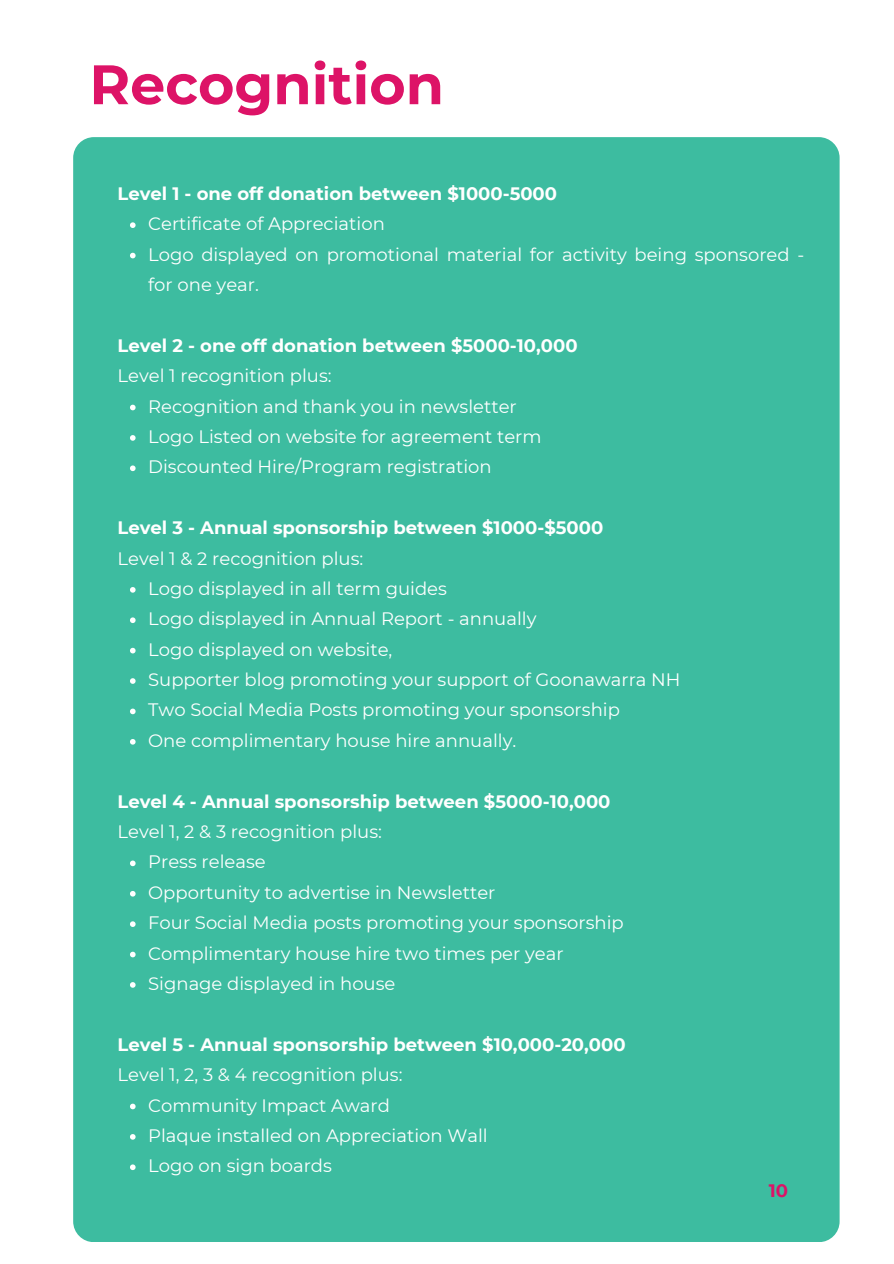
<style>
.page{position:relative;width:894px;height:1264px;background:#fff}
.page>*{position:absolute;margin:0;border:0;box-sizing:border-box;transform-origin:0 0}
.t1{font:700 55.5px "Montserrat";color:#dd1367}
.t2{font:18px/30.3px "Montserrat";color:#fff}
.t3{font:700 18px "Montserrat";color:#fff}
.t4{font:700 18px "Montserrat";color:#dd1367}
</style>
<div class="page">
<div style="left:73px;top:137px;width:766px;height:1104px;background:#3dbca0;border-radius:21px"></div>
<svg style="left:130px;top:222px;width:5px;height:6px"></svg>
<svg style="left:130px;top:253px;width:5px;height:5px"></svg>
<svg style="left:130px;top:405px;width:5px;height:5px"></svg>
<svg style="left:130px;top:435px;width:5px;height:6px"></svg>
<svg style="left:130px;top:465px;width:5px;height:6px"></svg>
<svg style="left:130px;top:587px;width:5px;height:5px"></svg>
<svg style="left:130px;top:617px;width:5px;height:6px"></svg>
<svg style="left:130px;top:648px;width:5px;height:5px"></svg>
<svg style="left:130px;top:678px;width:5px;height:6px"></svg>
<svg style="left:130px;top:708px;width:5px;height:6px"></svg>
<svg style="left:130px;top:739px;width:5px;height:5px"></svg>
<svg style="left:130px;top:860px;width:5px;height:6px"></svg>
<svg style="left:130px;top:891px;width:5px;height:5px"></svg>
<svg style="left:130px;top:921px;width:5px;height:6px"></svg>
<svg style="left:130px;top:951px;width:5px;height:6px"></svg>
<svg style="left:130px;top:982px;width:5px;height:5px"></svg>
<svg style="left:130px;top:1103px;width:5px;height:6px"></svg>
<svg style="left:130px;top:1134px;width:5px;height:5px"></svg>
<svg style="left:130px;top:1164px;width:5px;height:6px"></svg>
<p class="t1" style="left:89px;top:50px;width:356px">Recognition</p>
<h1 class="t3" style="left:117px;top:182px;width:441px">Level 1 - one off donation between $1000-5000</h1>
<h2 class="t2" style="left:148px;top:209px;width:238px">Certificate of Appreciation</h2>
<p class="t2" style="left:148px;top:239px;width:657px">Logo displayed on promotional material for activity being sponsored - for one year.</p>
<p class="t3" style="left:117px;top:334px;width:461px">Level 2 - one off donation between $5000-10,000</p>
<p class="t2" style="left:117px;top:360px;width:215px">Level 1 recognition plus:</p>
<p class="t2" style="left:148px;top:391px;width:370px">Recognition and thank you in newsletter</p>
<p class="t2" style="left:148px;top:421px;width:395px">Logo Listed on website for agreement term</p>
<p class="t2" style="left:148px;top:452px;width:345px">Discounted Hire/Program registration</p>
<p class="t3" style="left:117px;top:516px;width:487px">Level 3 - Annual sponsorship between $1000-$5000</p>
<p class="t2" style="left:117px;top:543px;width:247px">Level 1 &amp; 2 recognition plus:</p>
<p class="t2" style="left:148px;top:573px;width:300px">Logo displayed in all term guides</p>
<p class="t2" style="left:148px;top:603px;width:389px">Logo displayed in Annual Report - annually</p>
<p class="t2" style="left:148px;top:634px;width:246px">Logo displayed on website,</p>
<p class="t2" style="left:148px;top:664px;width:533px">Supporter blog promoting your support of Goonawarra NH</p>
<p class="t2" style="left:148px;top:695px;width:473px">Two Social Media Posts promoting your sponsorship</p>
<p class="t2" style="left:148px;top:725px;width:369px">One complimentary house hire annually.</p>
<p class="t3" style="left:117px;top:790px;width:494px">Level 4 - Annual sponsorship between $5000-10,000</p>
<p class="t2" style="left:117px;top:816px;width:266px">Level 1, 2 &amp; 3 recognition plus:</p>
<p class="t2" style="left:148px;top:846px;width:119px">Press release</p>
<p class="t2" style="left:148px;top:877px;width:349px">Opportunity to advertise in Newsletter</p>
<p class="t2" style="left:148px;top:907px;width:477px">Four Social Media posts promoting your sponsorship</p>
<p class="t2" style="left:148px;top:938px;width:417px">Complimentary house hire two times per year</p>
<p class="t2" style="left:148px;top:968px;width:249px">Signage displayed in house</p>
<p class="t3" style="left:117px;top:1033px;width:509px">Level 5 - Annual sponsorship between $10,000-20,000</p>
<p class="t2" style="left:117px;top:1059px;width:286px">Level 1, 2, 3 &amp; 4 recognition plus:</p>
<p class="t2" style="left:148px;top:1089px;width:243px">Community Impact Award</p>
<p class="t2" style="left:148px;top:1120px;width:341px">Plaque installed on Appreciation Wall</p>
<p class="t2" style="left:148px;top:1150px;width:185px">Logo on sign boards</p>
<p class="t4" style="left:768px;top:1179px;width:21px">10</p>
</div>
